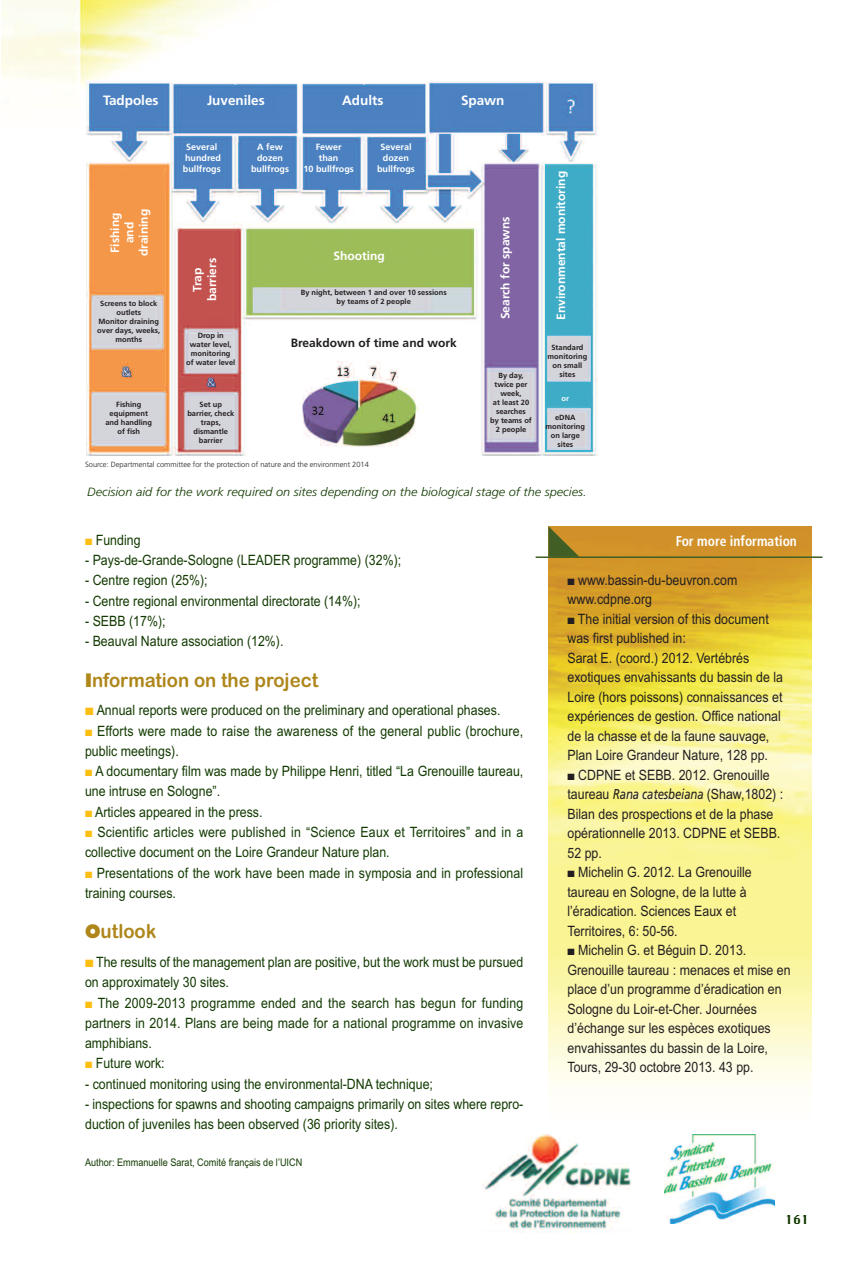
<style>
.page{position:relative;width:851px;height:1263px;background:#fff}
.page>*{position:absolute;margin:0;border:0;box-sizing:border-box;transform-origin:0 0}
.t1{font:19.5px "Arial Rounded MT Bold";color:#ae861a;scale:.95 1}
.t2{font:14.25px/20.2px "Arial Narrow";color:#123a01;scale:1.06 1}
.t3{font:14.25px/19.5px "Arial Narrow";color:#231f20;scale:1.06 1}
.t4{font:700 condensed 14.25px "Frutiger";color:#fff;scale:.95 1}
.t5{font:700 13.5px "Frutiger";color:#fff}
.t6{font:italic 300 12px "Frutiger";color:#123a01;scale:1.06 1}
.t7{font:700 12px/14.4px "Frutiger";color:#fff;text-align:center}
.t8{font:700 12px "Frutiger";color:#231f20}
.t9{font:12px "Chicago FLF";color:#123a01}
.t10{font:10.5px "Arial Narrow";color:#123a01;scale:1.06 1}
.t11{font:700 9px/10.8px "Frutiger";color:#fff;text-align:center}
.t12{font:700 7.5px/9px "Frutiger";color:#231f20;text-align:center}
.t13{font:300 7.5px "Frutiger";color:#231f20}
.t14{font:700 7.5px "Frutiger";color:#fff}
.s1{color:#fdbe12}
.s2{font-family:"Futura";font-weight:800;font-size:18px}
.s3{font-family:"Frutiger";font-style:italic}
</style>
<div class="page">
<img style="left:2px;top:0;width:596px;height:135px">
<img style="left:87px;top:81px;width:510px;height:374px">
<img style="left:548px;top:526px;width:263px;height:558px">
<img style="left:664px;top:1134px;width:110px;height:89px">
<img style="left:482px;top:1134px;width:149px;height:99px">
<hr style="left:535px;top:556px;width:287px;height:2px;background:#415f25">
<svg style="left:548px;top:526px;width:31px;height:31px"></svg>
<p class="t5" style="left:103px;top:95px;width:57px">Tadpoles</p>
<p class="t5" style="left:207px;top:95px;width:59px">Juveniles</p>
<p class="t11" style="left:183px;top:142px;width:40px">Several hundred bullfrogs</p>
<p class="t7" style="left:109px;top:256px;width:49px;rotate:-90deg">Fishing and draining</p>
<p class="t7" style="left:191px;top:301px;width:45px;rotate:-90deg">Trap barriers</p>
<p class="t5" style="left:342px;top:95px;width:43px">Adults</p>
<p class="t5" style="left:461px;top:95px;width:45px">Spawn</p>
<p class="t11" style="left:251px;top:142px;width:39px">A few dozen bullfrogs</p>
<p class="t11" style="left:303px;top:142px;width:52px">Fewer<br>than<br>10 bullfrogs</p>
<p class="t11" style="left:377px;top:142px;width:39px">Several dozen bullfrogs</p>
<p class="t7" style="left:499px;top:319px;width:105px;rotate:-90deg">Search for spawns</p>
<p class="t7" style="left:333px;top:250px;width:53px">Shooting</p>
<p class="t12" style="left:301px;top:288px;width:147px">By night, between 1 and over 10 sessions by teams of 2 people</p>
<p class="t8" style="left:291px;top:338px;width:167px">Breakdown of time and work</p>
<p class="t12" style="left:97px;top:300px;width:64px">Screens to block outlets<br>Monitor draining over days, weeks, months</p>
<p class="t12" style="left:186px;top:332px;width:51px">Drop in<br>water level, monitoring<br>of water level</p>
<p class="t12" style="left:105px;top:400px;width:48px">Fishing equipment and handling of fish</p>
<p class="t12" style="left:187px;top:400px;width:48px">Set up barrier, check traps, dismantle barrier</p>
<p class="t13" style="left:85px;top:461px;width:285px">Source: Departmental committee for the protection of nature and the environment 2014</p>
<p class="t12" style="left:490px;top:371px;width:43px">By day, twice per week,<br>at least 20 searches<br>by teams of<br>2 people</p>
<p class="t7" style="left:554px;top:320px;width:151px;rotate:-90deg">Environmental monitoring</p>
<p class="t12" style="left:547px;top:343px;width:41px">Standard monitoring on small sites</p>
<p class="t12" style="left:545px;top:413px;width:41px">eDNA monitoring on large sites</p>
<p class="t14" style="left:561px;top:395px;width:9px">or</p>
<p class="t6" style="left:87px;top:487px;width:472px">Decision aid for the work required on sites depending on the biological stage of the species.</p>
<p class="t2" style="left:85px;top:530px;width:54px"><span class="s1">■</span> Funding</p>
<p class="t2" style="left:85px;top:550px;width:300px">- Pays-de-Grande-Sologne (LEADER programme) (32%);</p>
<p class="t2" style="left:85px;top:570px;width:117px">- Centre region (25%);</p>
<p class="t2" style="left:85px;top:591px;width:261px">- Centre regional environmental directorate (14%);</p>
<p class="t2" style="left:85px;top:611px;width:77px">- SEBB (17%);</p>
<p class="t2" style="left:85px;top:631px;width:189px">- Beauval Nature association (12%).</p>
<h1 class="t1" style="left:85px;top:669px;width:247px"><span class="s2">I</span>nformation on the project</h1>
<p class="t2" style="left:85px;top:700px;width:393px"><span class="s1">■</span> Annual reports were produced on the preliminary and operational phases.</p>
<p class="t2" style="left:85px;top:721px;width:415px"><span class="s1">■</span> Efforts were made to raise the awareness of the general public (brochure, public meetings).</p>
<p class="t2" style="left:85px;top:761px;width:415px"><span class="s1">■</span> A documentary film was made by Philippe Henri, titled “La Grenouille taureau, une intruse en Sologne”.</p>
<p class="t2" style="left:85px;top:802px;width:169px"><span class="s1">■</span> Articles appeared in the press.</p>
<p class="t2" style="left:85px;top:822px;width:415px"><span class="s1">■</span> Scientific articles were published in “Science Eaux et Territoires” and in a collective document on the Loire Grandeur Nature plan.</p>
<p class="t2" style="left:85px;top:862px;width:415px"><span class="s1">■</span> Presentations of the work have been made in symposia and in professional training courses.</p>
<h1 class="t1" style="left:85px;top:920px;width:76px"><span class="s2">O</span>utlook</h1>
<p class="t2" style="left:85px;top:952px;width:415px"><span class="s1">■</span> The results of the management plan are positive, but the work must be pursued on approximately 30 sites.</p>
<p class="t2" style="left:85px;top:992px;width:415px;text-align:justify"><span class="s1">■</span> The 2009-2013 programme ended and the search has begun for funding partners in 2014. Plans are being made for a national programme on invasive amphibians.</p>
<p class="t2" style="left:85px;top:1053px;width:77px"><span class="s1">■</span> Future work:</p>
<p class="t2" style="left:85px;top:1073px;width:330px">- continued monitoring using the environmental-DNA technique;</p>
<p class="t2" style="left:85px;top:1094px;width:415px">- inspections for spawns and shooting campaigns primarily on sites where repro&shy;duction of juveniles has been observed (36 priority sites).</p>
<p class="t10" style="left:85px;top:1156px;width:206px">Author: Emmanuelle Sarat, Comité français de l’UICN</p>
<p class="t4" style="left:675px;top:535px;width:129px">For more information</p>
<p class="t3" style="left:567px;top:570px;width:162px">■ www.bassin-du-beuvron.com www.cdpne.org</p>
<p class="t3" style="left:567px;top:609px;width:205px">■ The initial version of this document was first published in:<br>Sarat E. (coord.) 2012. Vertébrés exotiques envahissants du bassin de la Loire (hors poissons) connaissances et expériences de gestion. Office national de la chasse et de la faune sauvage, Plan Loire Grandeur Nature, 128 pp.</p>
<p class="t3" style="left:567px;top:765px;width:205px">■ CDPNE et SEBB. 2012. Grenouille taureau <span class="s3">Rana catesbeiana</span> (Shaw,1802) :<br>Bilan des prospections et de la phase opérationnelle 2013. CDPNE et SEBB.<br>52 pp.</p>
<p class="t3" style="left:567px;top:862px;width:175px">■ Michelin G. 2012. La Grenouille taureau en Sologne, de la lutte à l’éradication. Sciences Eaux et<br>Territoires, 6: 50-56.</p>
<p class="t3" style="left:567px;top:940px;width:212px">■ Michelin G. et Béguin D. 2013.<br>Grenouille taureau : menaces et mise en place d’un programme d’éradication en Sologne du Loir-et-Cher. Journées d’échange sur les espèces exotiques envahissantes du bassin de la Loire, Tours, 29-30 octobre 2013. 43 pp.</p>
<p class="t9" style="left:785px;top:1212px;width:26px">161</p>
</div>
